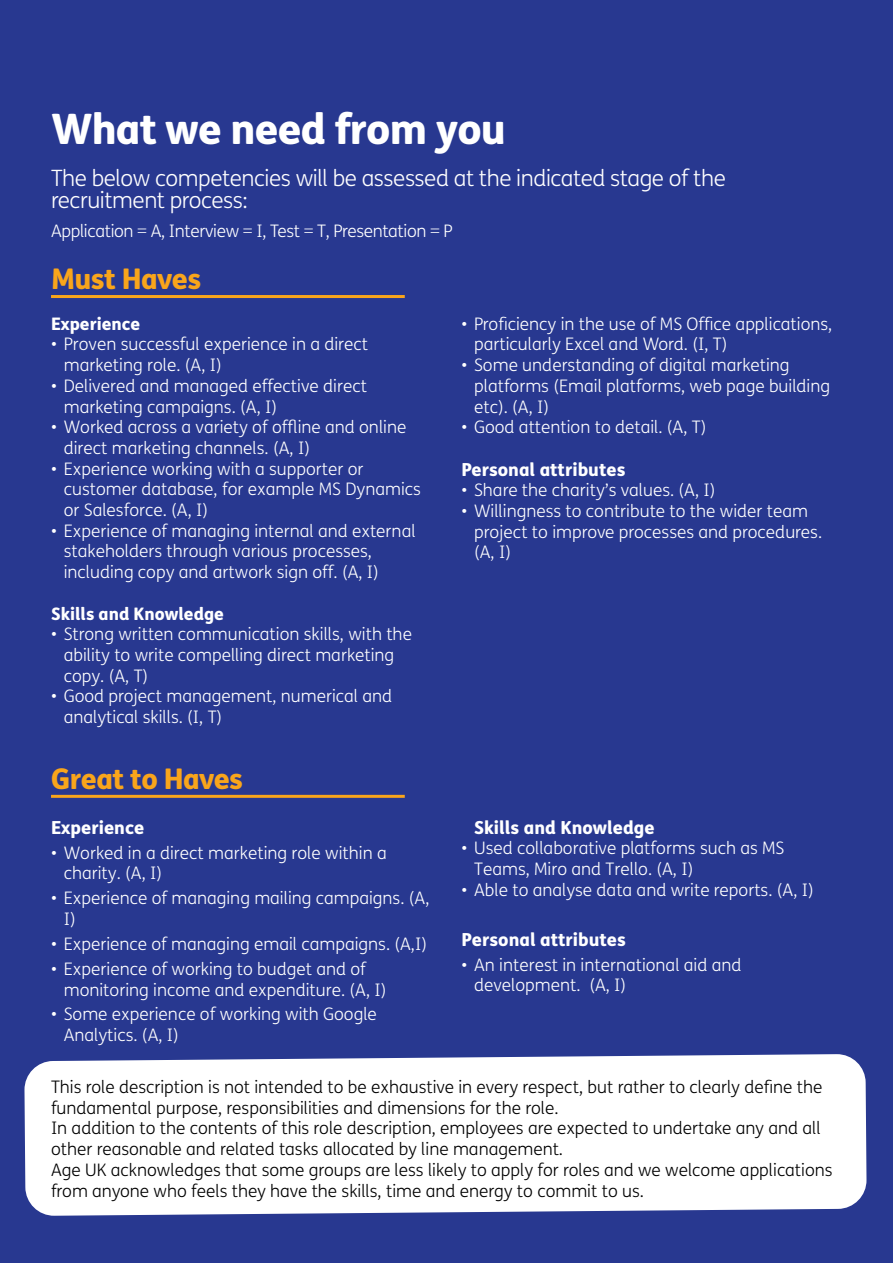
<style>
.page{position:relative;width:893px;height:1263px;background:#283890}
.page>*{position:absolute;margin:0;border:0;box-sizing:border-box;transform-origin:0 0}
.t1{font:800 42px "FS Me";letter-spacing:-.02em;color:#fff}
.t2{font:800 28.5px "FS Me";letter-spacing:-.02em;color:#f9a51b}
.t3{font:300 22.5px/22.5px "FS Me";letter-spacing:-.02em;color:#fff}
.t4{font:800 18px "FS Me";color:#fff}
.t5{font:300 17.25px/20.7px "FS Me";color:#fff}
.t6{font:300 17.25px/20.7px "FS Me";color:#000}
.t7{font:300 17.25px "FS Me";letter-spacing:-.02em;color:#fff}
.t8{font:800 17.25px "FS Me";color:#fff}
</style>
<div class="page">
<svg style="left:24px;top:1054px;width:843px;height:162px"></svg>
<hr style="left:51px;top:795px;width:354px;height:3px;background:#f9a51b">
<hr style="left:51px;top:295px;width:354px;height:3px;background:#f9a51b">
<h1 class="t1" style="left:51px;top:95px;width:456px">What we need from you</h1>
<h3 class="t3" style="left:51px;top:166px;width:676px">The below competencies will be assessed at the indicated stage of the recruitment process:</h3>
<p class="t7" style="left:51px;top:219px;width:403px">Application = A, Interview = I, Test = T, Presentation = P</p>
<h2 class="t2" style="left:51px;top:256px;width:152px">Must Haves</h2>
<p class="t8" style="left:51px;top:310px;width:91px">Experience</p>
<p class="t5" style="left:64px;top:334px;width:306px;text-indent:-13px">• Proven successful experience in a direct marketing role. (A, I)</p>
<p class="t5" style="left:64px;top:375px;width:305px;text-indent:-13px">• Delivered and managed effective direct marketing campaigns. (A, I)</p>
<p class="t5" style="left:64px;top:416px;width:344px;text-indent:-13px">• Worked across a variety of offline and online direct marketing channels. (A, I)</p>
<p class="t5" style="left:64px;top:458px;width:359px;text-indent:-13px">• Experience working with a supporter or customer database, for example MS Dynamics or Salesforce. (A, I)</p>
<p class="t5" style="left:64px;top:520px;width:353px;text-indent:-13px">• Experience of managing internal and external stakeholders through various processes, including copy and artwork sign off. (A, I)</p>
<p class="t8" style="left:51px;top:600px;width:175px">Skills and Knowledge</p>
<p class="t5" style="left:64px;top:623px;width:350px;text-indent:-13px">• Strong written communication skills, with the ability to write compelling direct marketing copy. (A, T)</p>
<p class="t5" style="left:64px;top:685px;width:330px;text-indent:-13px">• Good project management, numerical and analytical skills. (I, T)</p>
<h2 class="t2" style="left:51px;top:756px;width:194px">Great to Haves</h2>
<p class="t4" style="left:51px;top:813px;width:95px">Experience</p>
<p class="t5" style="left:64px;top:842px;width:324px;text-indent:-13px">• Worked in a direct marketing role within a charity. (A, I)</p>
<p class="t5" style="left:64px;top:887px;width:367px;text-indent:-13px">• Experience of managing mailing campaigns. (A,<br>I)</p>
<p class="t5" style="left:51px;top:933px;width:378px">• Experience of managing email campaigns. (A,I)</p>
<p class="t5" style="left:64px;top:958px;width:324px;text-indent:-13px">• Experience of working to budget and of monitoring income and expenditure. (A, I)</p>
<p class="t5" style="left:64px;top:1003px;width:315px;text-indent:-13px">• Some experience of working with Google<br>Analytics. (A, I)</p>
<p class="t5" style="left:474px;top:313px;width:360px;text-indent:-13px">• Proficiency in the use of MS Office applications, particularly Excel and Word. (I, T)</p>
<p class="t5" style="left:474px;top:354px;width:358px;text-indent:-13px">• Some understanding of digital marketing platforms (Email platforms, web page building etc). (A, I)</p>
<p class="t5" style="left:461px;top:416px;width:247px">• Good attention to detail. (A, T)</p>
<p class="t4" style="left:461px;top:455px;width:166px">Personal attributes</p>
<p class="t5" style="left:461px;top:479px;width:256px">• Share the charity’s values. (A, I)</p>
<p class="t5" style="left:474px;top:500px;width:350px;text-indent:-13px">• Willingness to contribute to the wider team project to improve processes and procedures. (A, I)</p>
<p class="t4" style="left:474px;top:813px;width:182px">Skills and Knowledge</p>
<p class="t5" style="left:474px;top:837px;width:312px;text-indent:-13px">• Used collaborative platforms such as MS<br>Teams, Miro and Trello. (A, I)</p>
<p class="t5" style="left:461px;top:879px;width:354px">• Able to analyse data and write reports. (A, I)</p>
<p class="t4" style="left:461px;top:925px;width:166px">Personal attributes</p>
<p class="t5" style="left:474px;top:954px;width:269px;text-indent:-13px">• An interest in international aid and development. (A, I)</p>
<p class="t6" style="left:51px;top:1076px;width:783px">This role description is not intended to be exhaustive in every respect, but rather to clearly define the fundamental purpose, responsibilities and dimensions for the role.<br>In addition to the contents of this role description, employees are expected to undertake any and all other reasonable and related tasks allocated by line management.<br>Age UK acknowledges that some groups are less likely to apply for roles and we welcome applications from anyone who feels they have the skills, time and energy to commit to us.</p>
</div>
